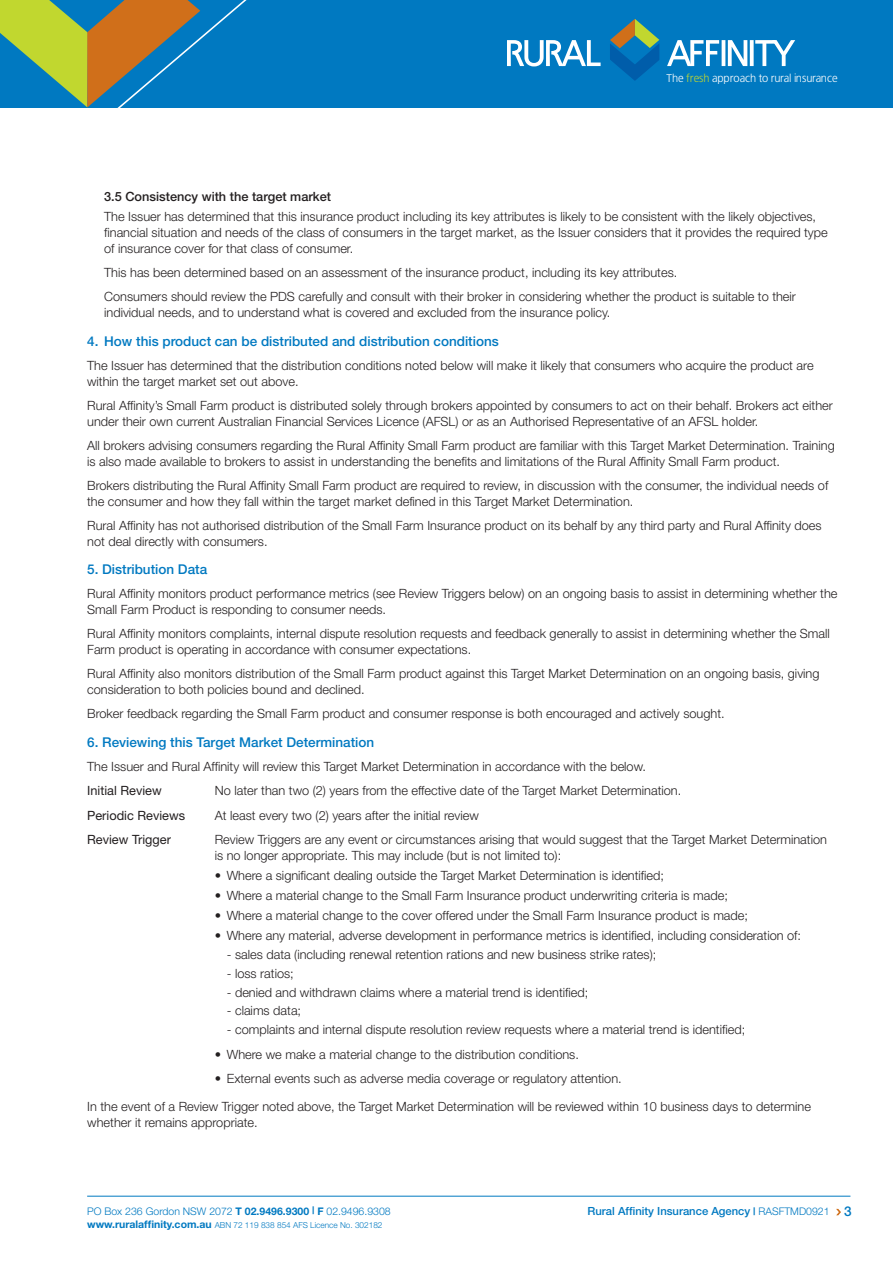
<style>
.page{position:relative;width:893px;height:1263px;background:#fff}
.page>*{position:absolute;margin:0;border:0;box-sizing:border-box;transform-origin:0 0}
.t1{font:500 13.5px "Helvetica Neue";color:#0079c1}
.t2{font:300 12.75px/15.8px "Helvetica Neue";color:#231f20}
.t3{font:12.75px "Helvetica Neue";color:#231f20}
.t4{font:500 12.75px "Helvetica Neue";color:#231f20}
.t5{font:500 11.25px "Helvetica Neue";color:#0079c1}
.t6{font:11.1px "Bastardus Sans";color:#fff}
.t7{font:300 10.5px "Helvetica Neue";color:#0079c1}
.t8{font:300 8.25px "Helvetica Neue";color:#0079c1}
.s1{color:#c1d72f}
.s2{font-weight:700}
.s3{font-weight:700;font-size:10.5px}
.s4{font-weight:300;font-size:10.5px}
.s5{font-size:13.5px}
</style>
<div class="page">
<div style="left:0;top:0;width:893px;height:107px;background:#0079c1"></div>
<svg style="left:0;top:0;width:272px;height:108px"></svg>
<svg style="left:507px;top:40px;width:94px;height:26px"></svg>
<svg style="left:667px;top:40px;width:128px;height:26px"></svg>
<svg style="left:610px;top:19px;width:49px;height:62px"></svg>
<hr style="left:87px;top:1196px;width:763px;height:1px;background:#0079c1">
<svg style="left:836px;top:1209px;width:5px;height:6px"></svg>
<p class="t6" style="left:666px;top:71px;width:173px">The <span class="s1">fresh</span> approach to rural insurance</p>
<p class="t4" style="left:104px;top:189px;width:228px">3.5 Consistency with the target market</p>
<p class="t2" style="left:104px;top:209px;width:725px">The Issuer has determined that this insurance product including its key attributes is likely to be consistent with the likely objectives, financial situation and needs of the class of consumers in the target market, as the Issuer considers that it provides the required type of insurance cover for that class of consumer.</p>
<p class="t2" style="left:104px;top:260px;width:693px;line-height:24.3px">This has been determined based on an assessment of the insurance product, including its key attributes.<br>Consumers should review the PDS carefully and consult with their broker in considering whether the product is suitable to their</p>
<p class="t2" style="left:104px;top:304px;width:508px">individual needs, and to understand what is covered and excluded from the insurance policy.</p>
<p class="t1" style="left:87px;top:333px;width:413px">4. How this product can be distributed and distribution conditions</p>
<p class="t2" style="left:87px;top:357px;width:728px">The Issuer has determined that the distribution conditions noted below will make it likely that consumers who acquire the product are within the target market set out above.</p>
<p class="t2" style="left:87px;top:397px;width:747px">Rural Affinity’s Small Farm product is distributed solely through brokers appointed by consumers to act on their behalf. Brokers act either under their own current Australian Financial Services Licence (AFSL) or as an Authorised Representative of an AFSL holder.</p>
<p class="t2" style="left:87px;top:437px;width:749px">All brokers advising consumers regarding the Rural Affinity Small Farm product are familiar with this Target Market Determination. Training is also made available to brokers to assist in understanding the benefits and limitations of the Rural Affinity Small Farm product.</p>
<p class="t2" style="left:87px;top:477px;width:743px">Brokers distributing the Rural Affinity Small Farm product are required to review, in discussion with the consumer, the individual needs of the consumer and how they fall within the target market defined in this Target Market Determination.</p>
<p class="t2" style="left:87px;top:517px;width:736px">Rural Affinity has not authorised distribution of the Small Farm Insurance product on its behalf by any third party and Rural Affinity does not deal directly with consumers.</p>
<p class="t1" style="left:87px;top:561px;width:122px">5. Distribution Data</p>
<p class="t2" style="left:87px;top:586px;width:752px">Rural Affinity monitors product performance metrics (see Review Triggers below) on an ongoing basis to assist in determining whether the<br>Small Farm Product is responding to consumer needs.</p>
<p class="t2" style="left:87px;top:626px;width:744px">Rural Affinity monitors complaints, internal dispute resolution requests and feedback generally to assist in determining whether the Small<br>Farm product is operating in accordance with consumer expectations.</p>
<p class="t2" style="left:87px;top:666px;width:734px">Rural Affinity also monitors distribution of the Small Farm product against this Target Market Determination on an ongoing basis, giving consideration to both policies bound and declined.</p>
<p class="t2" style="left:87px;top:706px;width:639px">Broker feedback regarding the Small Farm product and consumer response is both encouraged and actively sought.</p>
<p class="t1" style="left:87px;top:734px;width:289px">6. Reviewing this Target Market Determination</p>
<p class="t2" style="left:87px;top:758px;width:560px">The Issuer and Rural Affinity will review this Target Market Determination in accordance with the below.</p>
<p class="t3" style="left:87px;top:783px;width:76px">Initial Review</p>
<p class="t2" style="left:215px;top:783px;width:468px">No later than two (2) years from the effective date of the Target Market Determination.</p>
<p class="t3" style="left:87px;top:807px;width:99px">Periodic Reviews</p>
<p class="t2" style="left:215px;top:807px;width:266px">At least every two (2) years after the initial review</p>
<p class="t3" style="left:87px;top:832px;width:85px">Review Trigger</p>
<p class="t2" style="left:215px;top:831px;width:614px">Review Triggers are any event or circumstances arising that would suggest that the Target Market Determination is no longer appropriate. This may include (but is not limited to):</p>
<p class="t2" style="left:215px;top:867px;width:451px">• Where a significant dealing outside the Target Market Determination is identified;</p>
<p class="t2" style="left:215px;top:887px;width:515px">• Where a material change to the Small Farm Insurance product underwriting criteria is made;</p>
<p class="t2" style="left:215px;top:907px;width:535px">• Where a material change to the cover offered under the Small Farm Insurance product is made;</p>
<p class="t2" style="left:215px;top:927px;width:588px">• Where any material, adverse development in performance metrics is identified, including consideration of:</p>
<p class="t2" style="left:227px;top:946px;width:431px">- sales data (including renewal retention rations and new business strike rates);</p>
<p class="t2" style="left:227px;top:965px;width:69px">- loss ratios;</p>
<p class="t2" style="left:227px;top:984px;width:363px">- denied and withdrawn claims where a material trend is identified;</p>
<p class="t2" style="left:227px;top:1003px;width:76px">- claims data;</p>
<p class="t2" style="left:227px;top:1022px;width:520px">- complaints and internal dispute resolution review requests where a material trend is identified;</p>
<p class="t2" style="left:215px;top:1046px;width:366px">• Where we make a material change to the distribution conditions.</p>
<p class="t2" style="left:215px;top:1070px;width:408px">• External events such as adverse media coverage or regulatory attention.</p>
<p class="t2" style="left:87px;top:1099px;width:725px">In the event of a Review Trigger noted above, the Target Market Determination will be reviewed within 10 business days to determine whether it remains appropriate.</p>
<p class="t7" style="left:87px;top:1205px;width:305px">PO Box 236 Gordon NSW 2072 <span class="s2">T 02.9496.9300 | F</span> 02.9496.9308</p>
<p class="t8" style="left:87px;top:1220px;width:297px"><span class="s3">www.ruralaffinity.com.au</span> ABN 72 119 838 854 AFS Licence No. 302182</p>
<p class="t5" style="left:588px;top:1204px;width:266px">Rural Affinity Insurance Agency <span class="s3">|</span> <span class="s4">RASFTMD0921</span> <span class="s5">3</span></p>
</div>
